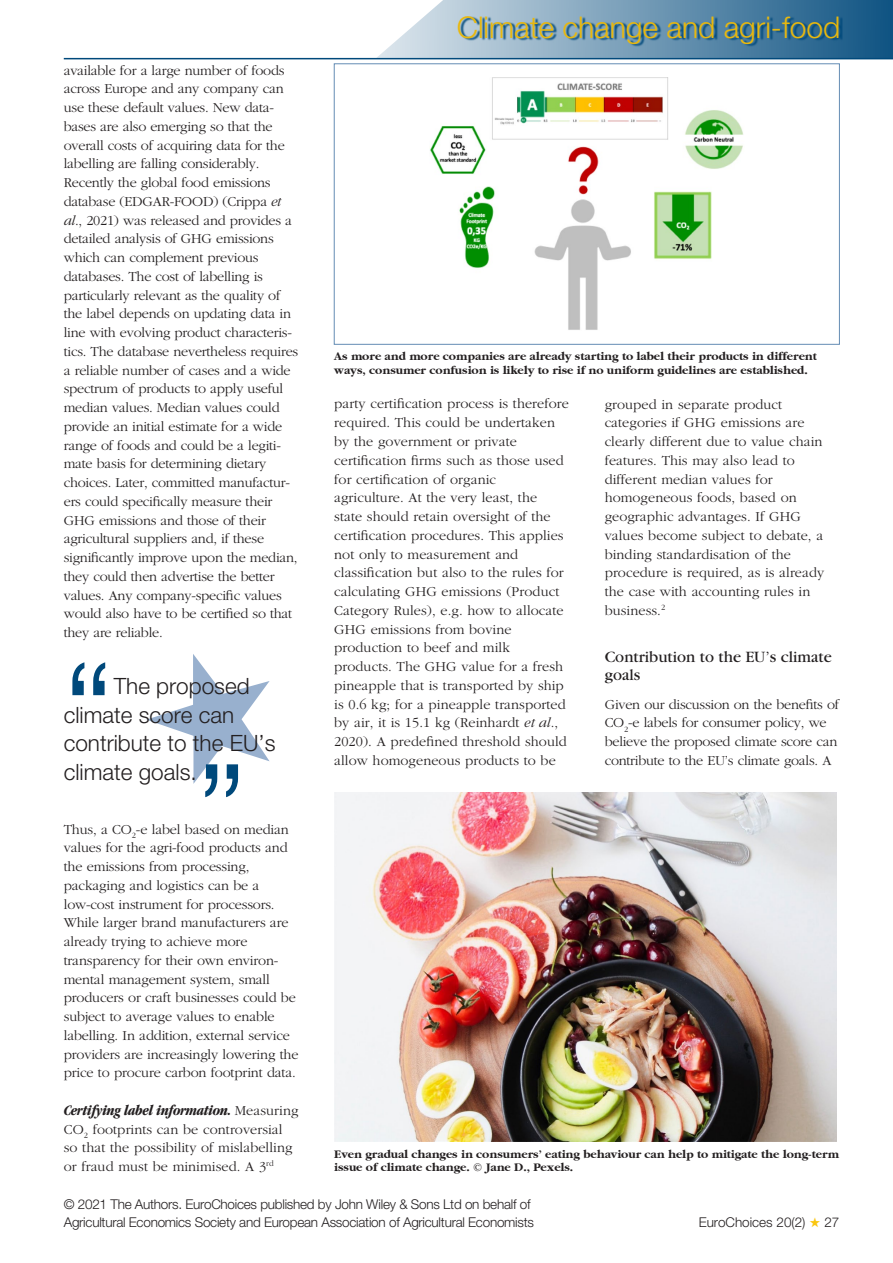
<style>
.page{position:relative;width:893px;height:1263px;background:#fff}
.page>*{position:absolute;margin:0;border:0;box-sizing:border-box;transform-origin:0 0}
.t1{font:300 135px "Helvetica Neue";color:#00497b}
.t2{font:300 30px "Helvetica Neue";color:#e8b80e}
.t3{font:300 22.5px/28.5px "Helvetica Neue";color:#231f20}
.t4{font:16.5px/18.8px "Garamond";color:#231f20}
.t5{font:italic 700 15px "Garamond";letter-spacing:-.03em;color:#231f20}
.t6{font:300 14.25px/18.8px "Garamond";letter-spacing:-.01em;color:#231f20}
.t7{font:300 13.5px/18px "Helvetica Neue";letter-spacing:-.02em;color:#231f20}
.t8{font:300 13.5px "Helvetica Neue";color:#231f20}
.t9{font:700 12px/13.5px "ITC Garamond";color:#231f20}
.s1{font-style:italic}
.s2{font-weight:300;font-style:normal;font-size:14.25px}
.s3{color:#fac60f}
</style>
<div class="page">
<svg style="left:377px;top:0;width:516px;height:58px;background:#7ea3bc"></svg>
<svg style="left:460px;top:16px;width:383px;height:31px;background:#5c8aaa"></svg>
<hr style="left:64px;top:58px;width:829px;height:1px;background:#00497b">
<img style="left:430px;top:77px;width:313px;height:253px">
<div style="left:334px;top:63px;width:506px;height:282px;border:1px solid #648cb4"></div>
<img style="left:334px;top:792px;width:502px;height:349px">
<svg style="left:146px;top:654px;width:124px;height:130px"></svg>
<p class="t6" style="left:64px;top:61px;width:236px">available for a large number of foods across Europe and any company can use these default values. New data&shy;bases are also emerging so that the overall costs of acquiring data for the labelling are falling considerably.<br>Recently the global food emissions database (EDGAR-FOOD) (Crippa <span class="s1">et al</span>., 2021) was released and provides a detailed analysis of GHG emissions which can complement previous databases. The cost of labelling is particularly relevant as the quality of the label depends on updating data in line with evolving product characteris&shy;tics. The database nevertheless requires a reliable number of cases and a wide spectrum of products to apply useful median values. Median values could provide an initial estimate for a wide range of foods and could be a legiti&shy;mate basis for determining dietary choices. Later, committed manufactur&shy;ers could specifically measure their GHG emissions and those of their agricultural suppliers and, if these significantly improve upon the median, they could then advertise the better values. Any company-specific values would also have to be certified so that they are reliable.</p>
<h1 class="t1" style="left:64px;top:628px;width:51px">“</h1>
<h3 class="t3" style="left:64px;top:671px;width:213px;text-indent:50px">The proposed climate score can contribute to the EU’s climate goals.</h3>
<h1 class="t1" style="left:197px;top:730px;width:51px">”</h1>
<p class="t6" style="left:64px;top:820px;width:236px">Thus, a CO<sub>2</sub>-e label based on median values for the agri-food products and the emissions from processing, packaging and logistics can be a low-cost instrument for processors.<br>While larger brand manufacturers are already trying to achieve more transparency for their own environ&shy;mental management system, small producers or craft businesses could be subject to average values to enable labelling. In addition, external service providers are increasingly lowering the price to procure carbon footprint data.</p>
<p class="t5" style="left:64px;top:1101px;width:236px">Certifying label information. <span class="s2">Measuring</span></p>
<p class="t6" style="left:64px;top:1120px;width:230px">CO<sub>2</sub> footprints can be controversial so that the possibility of mislabelling or fraud must be minimised. A 3<sup>rd</sup></p>
<h2 class="t2" style="left:457px;top:9px;width:385px">Climate change and agri-food</h2>
<p class="t9" style="left:334px;top:350px;width:484px">As more and more companies are already starting to label their products in different ways, consumer confusion is likely to rise if no uniform guidelines are established.</p>
<p class="t6" style="left:334px;top:395px;width:236px">party certification process is therefore required. This could be undertaken by the government or private certification firms such as those used for certification of organic agriculture. At the very least, the<br>state should retain oversight of the certification procedures. This applies not only to measurement and classification but also to the rules for calculating GHG emissions (Product Category Rules), e.g. how to allocate GHG emissions from bovine production to beef and milk products. The GHG value for a fresh pineapple that is transported by ship is 0.6 kg; for a pineapple transported by air, it is 15.1 kg (Reinhardt <span class="s1">et al</span>., 2020). A predefined threshold should allow homogeneous products to be</p>
<p class="t6" style="left:605px;top:395px;width:221px">grouped in separate product categories if GHG emissions are clearly different due to value chain features. This may also lead to different median values for homogeneous foods, based on geographic advantages. If GHG values become subject to debate, a binding standardisation of the procedure is required, as is already the case with accounting rules in business.<sup>2</sup></p>
<p class="t4" style="left:605px;top:647px;width:229px">Contribution to the EU’s climate goals</p>
<p class="t6" style="left:605px;top:695px;width:236px">Given our discussion on the benefits of CO<sub>2</sub>-e labels for consumer policy, we believe the proposed climate score can contribute to the EU’s climate goals. A</p>
<p class="t9" style="left:334px;top:1147px;width:506px">Even gradual changes in consumers’ eating behaviour can help to mitigate the long-term issue of climate change. © Jane D., Pexels.</p>
<p class="t7" style="left:64px;top:1195px;width:472px">© 2021 The Authors. EuroChoices published by John Wiley &amp; Sons Ltd on behalf of<br>Agricultural Economics Society and European Association of Agricultural Economists</p>
<p class="t8" style="left:699px;top:1214px;width:142px">EuroChoices 20(2) <span class="s3">★</span> 27</p>
</div>
